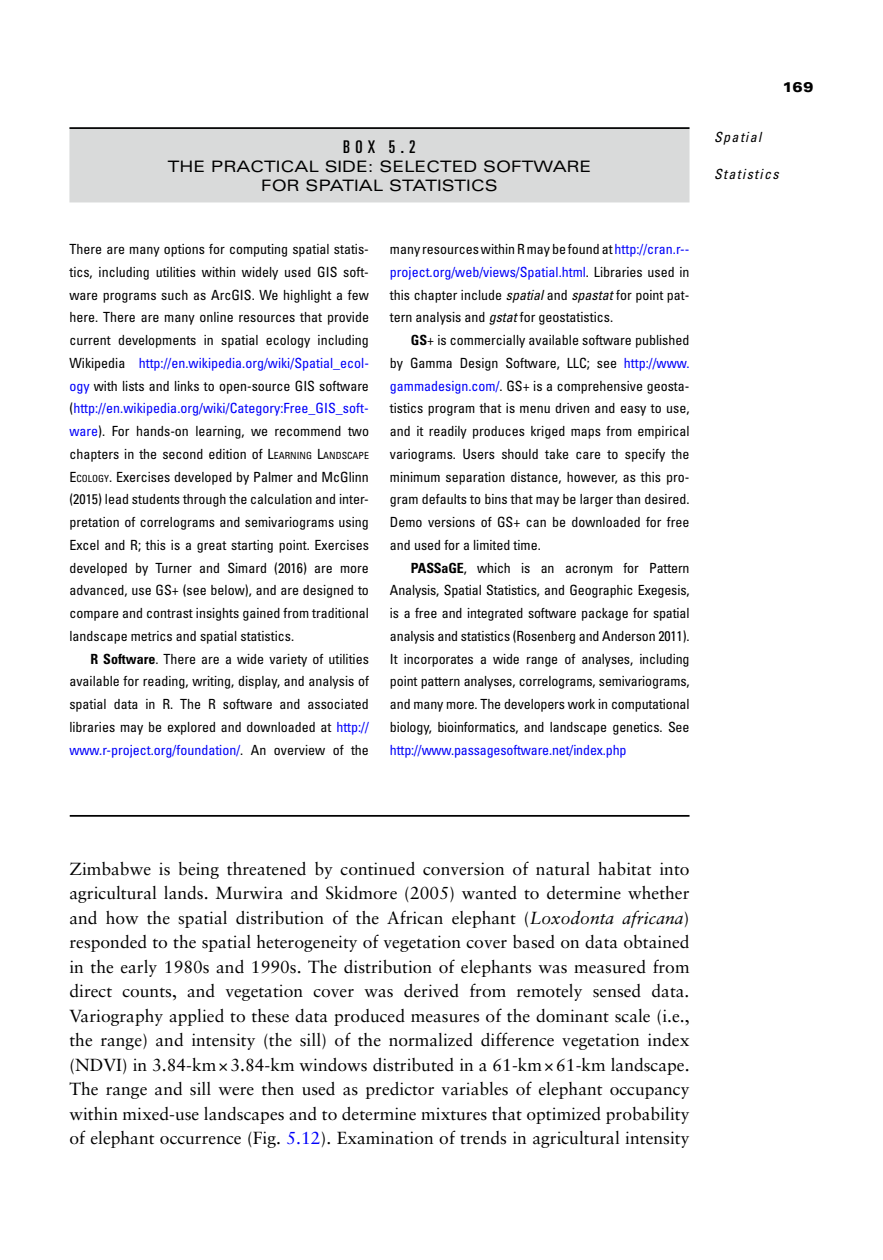
<style>
.page{position:relative;width:883px;height:1260px;background:#fff}
.page>*{position:absolute;margin:0;border:0;box-sizing:border-box;transform-origin:0 0}
.t1{font:17.5px/24.5px "Hwlkmw Xpjffx Sabon";color:#000;text-align:justify}
.t2{font:ultra-condensed 17.5px "Kmhjwq Bydnxt Univers";color:#000}
.t3{font:expanded 15.75px/19.2px "Gjcnyw Qblwhn Univers";color:#000;text-align:center}
.t4{font:condensed 14px/22.8px "Pwlrtb Nfgvgv Univers";color:#000;text-align:justify}
.t5{font:condensed 14px "Pwlrtb Nfgvgv Univers";letter-spacing:-.01em;color:#0000fa}
.t6{font:italic condensed 14px "Dxmrdr Nmmgwx Univers";letter-spacing:.1em;color:#000}
.t7{font:900 expanded 14px "Ylknss Thnjty Univers";color:#000}
.s1{color:#0000fa}
.s2{font-family:"Bjcvqm Glnpww Univers"}
.s3{font-family:"Bjcvqm Glnpww Univers";font-size:9.8px}
.s4{font-family:"Gxtryw Nrrknq Univers";font-weight:700}
.s5{font-family:"Njlhmr Hxmkwg Univers";font-style:italic}
.s6{font-family:"Rskcks Ykprfw Sabon";font-style:italic}
</style>
<div class="page">
<hr style="left:69px;top:127px;width:621px;height:2px;background:#000">
<div style="left:69px;top:129px;width:621px;height:73px;background:#d9dada"></div>
<hr style="left:70px;top:815px;width:620px;height:2px;background:#000">
<p class="t2" style="left:343px;top:136px;width:74px">BOX 5.2</p>
<p class="t3" style="left:168px;top:156px;width:425px">THE PRACTICAL SIDE: SELECTED SOFTWARE<br>FOR SPATIAL STATISTICS</p>
<p class="t4" style="left:69px;top:238px;width:301px">There are many options for computing spatial statis&shy;tics, including utilities within widely used GIS soft&shy;ware programs such as ArcGIS. We highlight a few here. There are many online resources that provide current developments in spatial ecology including Wikipedia <span class="s1">http://en.wikipedia.org/wiki/Spatial_ecol&shy;ogy</span> with lists and links to open-source GIS software (<span class="s1">http://en.wikipedia.org/wiki/Category:Free_GIS_soft&shy;ware</span>). For hands-on learning, we recommend two chapters in the second edition of <span class="s2">L</span><span class="s3">EARNING</span> <span class="s2">L</span><span class="s3">ANDSCAPE </span><span class="s2">E</span><span class="s3">COLOGY</span>. Exercises developed by Palmer and McGlinn (2015) lead students through the calculation and inter&shy;pretation of correlograms and semivariograms using Excel and R; this is a great starting point. Exercises developed by Turner and Simard (2016) are more advanced, use GS+ (see below), and are designed to compare and contrast insights gained from traditional landscape metrics and spatial statistics.</p>
<p class="t4" style="left:69px;top:647px;width:301px;text-indent:21px"><span class="s4">R Software</span>. There are a wide variety of utilities available for reading, writing, display, and analysis of spatial data in R. The R software and associated libraries may be explored and downloaded at <span class="s1">http:// www.r-project.org/foundation/</span>. An overview of the</p>
<p class="t4" style="left:390px;top:238px;width:301px">many resources within R may be found at <span class="s1">http://cran.r-- project.org/web/views/Spatial.html</span>. Libraries used in this chapter include <span class="s5">spatial</span> and <span class="s5">spastat</span> for point pat&shy;tern analysis and <span class="s5">gstat</span> for geostatistics.</p>
<p class="t4" style="left:390px;top:329px;width:301px;text-indent:21px"><span class="s4">GS</span>+ is commercially available software published by Gamma Design Software, LLC; see <span class="s1">http://www. gammadesign.com/</span>. GS+ is a comprehensive geosta&shy;tistics program that is menu driven and easy to use, and it readily produces kriged maps from empirical variograms. Users should take care to specify the minimum separation distance, however, as this pro&shy;gram defaults to bins that may be larger than desired.<br>Demo versions of GS+ can be downloaded for free and used for a limited time.</p>
<p class="t4" style="left:390px;top:556px;width:301px;text-indent:21px"><span class="s4">PASSaGE</span>, which is an acronym for Pattern Analysis, Spatial Statistics, and Geographic Exegesis, is a free and integrated software package for spatial analysis and statistics (Rosenberg and Anderson 2011).<br>It incorporates a wide range of analyses, including point pattern analyses, correlograms, semivariograms, and many more. The developers work in computational biology, bioinformatics, and landscape genetics. See</p>
<p class="t5" style="left:390px;top:741px;width:238px">http://www.passagesoftware.net/index.php</p>
<p class="t7" style="left:783px;top:79px;width:32px">169</p>
<p class="t6" style="left:714px;top:128px;width:49px">Spatial</p>
<p class="t6" style="left:714px;top:165px;width:66px">Statistics</p>
<p class="t1" style="left:69px;top:856px;width:622px">Zimbabwe is being threatened by continued conversion of natural habitat into agricultural lands. Murwira and Skidmore (2005) wanted to determine whether and how the spatial distribution of the African elephant (<span class="s6">Loxodonta africana</span>) responded to the spatial heterogeneity of vegetation cover based on data obtained in the early 1980s and 1990s. The distribution of elephants was measured from direct counts, and vegetation cover was derived from remotely sensed data.<br>Variography applied to these data produced measures of the dominant scale (i.e., the range) and intensity (the sill) of the normalized difference vegetation index (NDVI) in 3.84-km×3.84-km windows distributed in a 61-km×61-km landscape.<br>The range and sill were then used as predictor variables of elephant occupancy within mixed-use landscapes and to determine mixtures that optimized probability of elephant occurrence (Fig. <span class="s1">5.12</span>). Examination of trends in agricultural intensity</p>
</div>
